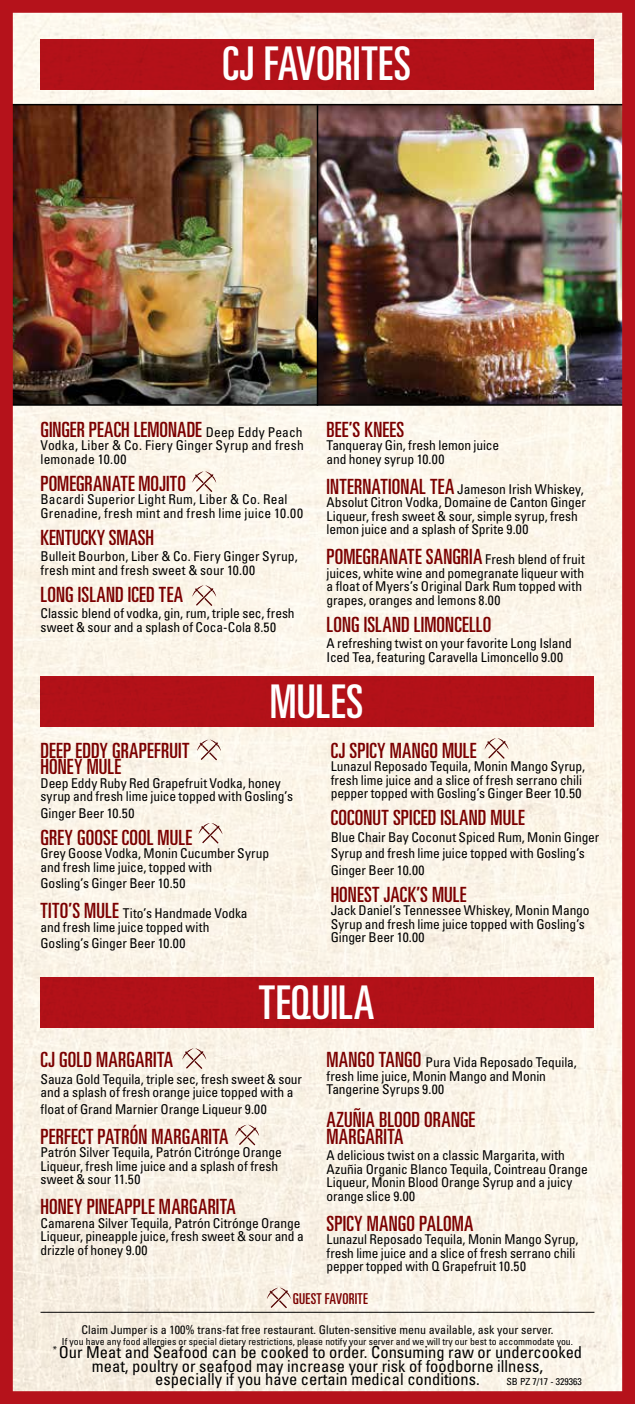
<style>
.page{position:relative;width:635px;height:1404px;background:#fff}
.page>*{position:absolute;margin:0;border:0;box-sizing:border-box;transform-origin:0 0}
.t1{font:ultra-condensed 46.5px "Univers";letter-spacing:.01em;color:#fff}
.t2{font:ultra-condensed 21px/16.5px "Univers";letter-spacing:.005em;color:#7b0000}
.t3{font:condensed 16.5px/13.5px "Univers";color:#000;text-align:center}
.t4{font:ultra-condensed 15px "Univers";letter-spacing:.015em;color:#7b0000}
.t5{font:condensed 13.5px/13.5px "Univers";letter-spacing:-.005em;color:#000}
.t6{font:condensed 13.5px/13.5px "Univers";letter-spacing:.015em;color:#000}
.t7{font:condensed 12px "Univers";color:#000}
.t8{font:condensed 9.75px "Univers";color:#000}
.s1{font-stretch:condensed;font-size:13.5px;color:#000}
.s2{font-stretch:ultra-condensed;font-size:21px;color:#7b0000}
</style>
<div class="page">
<img style="left:0;top:0;width:634px;height:1404px">
<h1 class="t1" style="left:222px;top:37px;width:190px">CJ FAVORITES</h1>
<h2 class="t2" style="left:40px;top:421px;width:263px">GINGER PEACH LEMONADE <span class="s1">Deep Eddy Peach</span></h2>
<p class="t5" style="left:41px;top:438px;width:265px">Vodka, Liber &amp; Co. Fiery Ginger Syrup and fresh lemonade 10.00</p>
<h2 class="t2" style="left:40px;top:475px;width:147px">POMEGRANATE MOJITO</h2>
<p class="t6" style="left:41px;top:492px;width:264px">Bacardi Superior Light Rum, Liber &amp; Co. Real<br>Grenadine, fresh mint and fresh lime juice 10.00</p>
<h2 class="t2" style="left:40px;top:529px;width:115px">KENTUCKY SMASH</h2>
<p class="t5" style="left:40px;top:549px;width:258px">Bulleit Bourbon, Liber &amp; Co. Fiery Ginger Syrup, fresh mint and fresh sweet &amp; sour 10.00</p>
<h2 class="t2" style="left:40px;top:586px;width:144px">LONG ISLAND ICED TEA</h2>
<p class="t5" style="left:40px;top:606px;width:256px">Classic blend of vodka, gin, rum, triple sec, fresh sweet &amp; sour and a splash of Coca-Cola 8.50</p>
<h2 class="t2" style="left:326px;top:421px;width:79px">BEE’S KNEES</h2>
<p class="t5" style="left:326px;top:438px;width:174px">Tanqueray Gin, fresh lemon juice and honey syrup 10.00</p>
<p class="t5" style="left:326px;top:482px;width:261px"><span class="s2">INTERNATIONAL TEA</span> Jameson Irish Whiskey, Absolut Citron Vodka, Domaine de Canton Ginger Liqueur, fresh sweet &amp; sour, simple syrup, fresh lemon juice and a splash of Sprite 9.00</p>
<h2 class="t2" style="left:326px;top:548px;width:260px">POMEGRANATE SANGRIA <span class="s1">Fresh blend of fruit</span></h2>
<p class="t5" style="left:326px;top:566px;width:259px">juices, white wine and pomegranate liqueur with a float of Myers’s Original Dark Rum topped with grapes, oranges and lemons 8.00</p>
<h2 class="t2" style="left:326px;top:616px;width:166px">LONG ISLAND LIMONCELLO</h2>
<p class="t5" style="left:326px;top:636px;width:247px">A refreshing twist on your favorite Long Island<br>Iced Tea, featuring Caravella Limoncello 9.00</p>
<h1 class="t1" style="left:270px;top:675px;width:95px">MULES</h1>
<h2 class="t2" style="left:40px;top:742px;width:150px">DEEP EDDY GRAPEFRUIT<br>HONEY MULE</h2>
<p class="t5" style="left:41px;top:776px;width:254px">Deep Eddy Ruby Red Grapefruit Vodka, honey syrup and fresh lime juice topped with Gosling’s</p>
<p class="t5" style="left:41px;top:806px;width:95px">Ginger Beer 10.50</p>
<h2 class="t2" style="left:40px;top:829px;width:153px">GREY GOOSE COOL MULE</h2>
<p class="t5" style="left:40px;top:847px;width:230px">Grey Goose Vodka, Monin Cucumber Syrup and fresh lime juice, topped with</p>
<p class="t5" style="left:40px;top:877px;width:146px">Gosling’s Ginger Beer 10.50</p>
<p class="t5" style="left:40px;top:907px;width:209px"><span class="s2">TITO’S MULE</span> Tito’s Handmade Vodka and fresh lime juice topped with</p>
<p class="t5" style="left:41px;top:937px;width:146px">Gosling’s Ginger Beer 10.00</p>
<h2 class="t2" style="left:330px;top:742px;width:147px">CJ SPICY MANGO MULE</h2>
<p class="t5" style="left:330px;top:760px;width:256px">Lunazul Reposado Tequila, Monin Mango Syrup, fresh lime juice and a slice of fresh serrano chili pepper topped with Gosling’s Ginger Beer 10.50</p>
<h2 class="t2" style="left:330px;top:810px;width:196px">COCONUT SPICED ISLAND MULE</h2>
<p class="t5" style="left:330px;top:829px;width:270px;line-height:16.5px">Blue Chair Bay Coconut Spiced Rum, Monin Ginger<br>Syrup and fresh lime juice topped with Gosling’s<br>Ginger Beer 10.00</p>
<h2 class="t2" style="left:330px;top:886px;width:137px">HONEST JACK’S MULE</h2>
<p class="t5" style="left:330px;top:904px;width:260px">Jack Daniel’s Tennessee Whiskey, Monin Mango<br>Syrup and fresh lime juice topped with Gosling’s<br>Ginger Beer 10.00</p>
<h1 class="t1" style="left:259px;top:976px;width:117px">TEQUILA</h1>
<h2 class="t2" style="left:40px;top:1052px;width:134px">CJ GOLD MARGARITA</h2>
<p class="t5" style="left:40px;top:1072px;width:263px">Sauza Gold Tequila, triple sec, fresh sweet &amp; sour and a splash of fresh orange juice topped with a</p>
<p class="t5" style="left:40px;top:1102px;width:228px">float of Grand Marnier Orange Liqueur 9.00</p>
<h2 class="t2" style="left:40px;top:1128px;width:189px">PERFECT PATRÓN MARGARITA</h2>
<p class="t5" style="left:40px;top:1146px;width:243px">Patrón Silver Tequila, Patrón Citrónge Orange<br>Liqueur, fresh lime juice and a splash of fresh sweet &amp; sour 11.50</p>
<h2 class="t2" style="left:40px;top:1199px;width:197px">HONEY PINEAPPLE MARGARITA</h2>
<p class="t5" style="left:40px;top:1216px;width:265px">Camarena Silver Tequila, Patrón Citrónge Orange<br>Liqueur, pineapple juice, fresh sweet &amp; sour and a drizzle of honey 9.00</p>
<p class="t5" style="left:326px;top:1056px;width:252px"><span class="s2">MANGO TANGO</span> Pura Vida Reposado Tequila, fresh lime juice, Monin Mango and Monin<br>Tangerine Syrups 9.00</p>
<h2 class="t2" style="left:326px;top:1112px;width:150px">AZUÑIA BLOOD ORANGE<br>MARGARITA</h2>
<p class="t5" style="left:326px;top:1149px;width:263px">A delicious twist on a classic Margarita, with Azuñia Organic Blanco Tequila, Cointreau Orange Liqueur, Monin Blood Orange Syrup and a juicy orange slice 9.00</p>
<h2 class="t2" style="left:326px;top:1215px;width:149px">SPICY MANGO PALOMA</h2>
<p class="t5" style="left:326px;top:1233px;width:253px">Lunazul Reposado Tequila, Monin Mango Syrup, fresh lime juice and a slice of fresh serrano chili pepper topped with Q Grapefruit 10.50</p>
<p class="t4" style="left:293px;top:1290px;width:77px">GUEST FAVORITE</p>
<p class="t7" style="left:81px;top:1322px;width:473px">Claim Jumper is a 100% trans-fat free restaurant. Gluten-sensitive menu available, ask your server.</p>
<p class="t8" style="left:62px;top:1335px;width:512px">If you have any food allergies or special dietary restrictions, please notify your server and we will try our best to accommodate you.</p>
<p class="t3" style="left:53px;top:1345px;width:531px"><sup>*</sup> Our Meat and Seafood can be cooked to order. Consuming raw or undercooked meat, poultry or seafood may increase your risk of foodborne illness,<br>especially if you have certain medical conditions.</p>
<p class="t8" style="left:506px;top:1375px;width:77px">SB PZ 7/17 - 329363</p>
</div>
